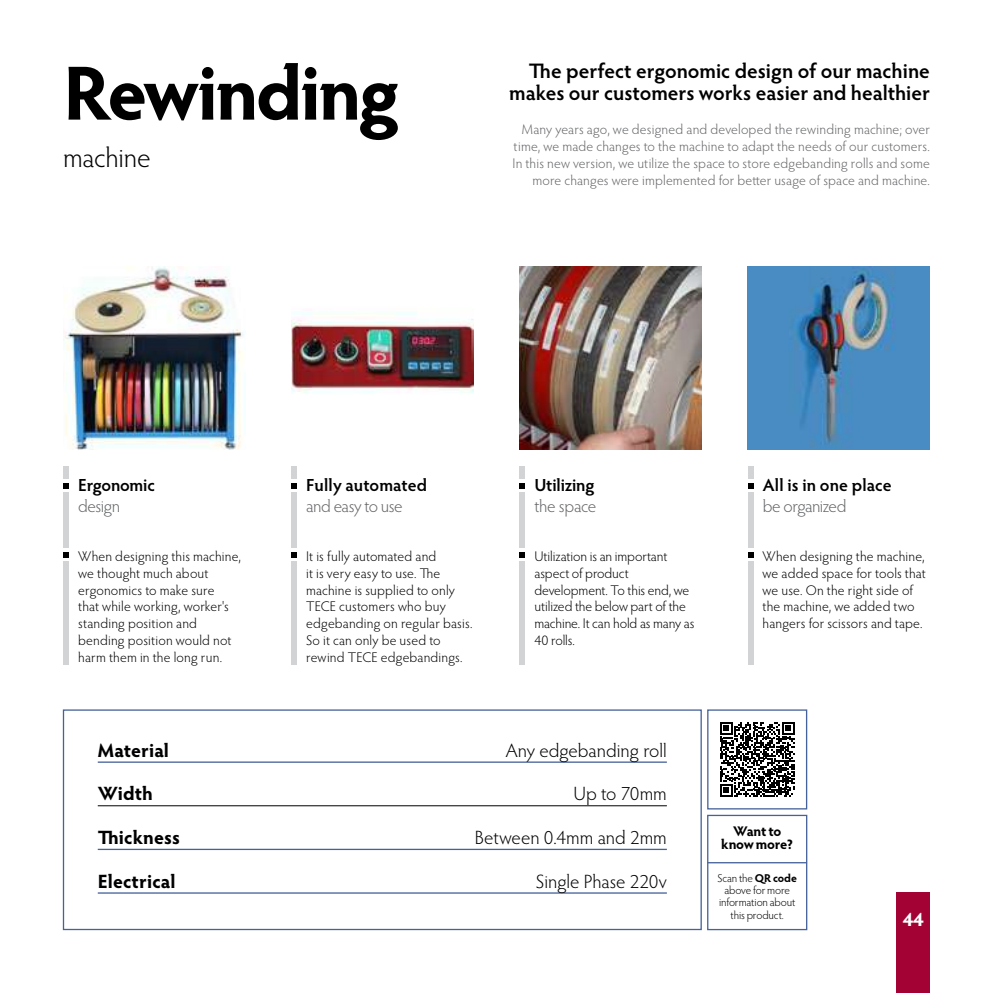
<style>
.page{position:relative;width:993px;height:993px;background:#fff}
.page>*{position:absolute;margin:0;border:0;box-sizing:border-box;transform-origin:0 0}
.t1{font:700 77px "Hypatia Sans Pro";letter-spacing:-.03em;color:#000}
.t2{font:300 28px "Hypatia Sans Pro";letter-spacing:-.01em;color:#000}
.t3{font:600 21px/21px "Hypatia Sans Pro";color:#000;text-align:right}
.t4{font:300 19.25px "Hypatia Sans Pro";color:#000}
.t5{font:700 19.25px "Hypatia Sans Pro";letter-spacing:.005em;color:#000}
.t6{font:700 19.25px "Hypatia Sans Pro";color:#fff}
.t7{font:600 17.5px "Hypatia Sans Pro";color:#000}
.t8{font:300 17.5px "Hypatia Sans Pro";letter-spacing:-.025em;color:#636466}
.t9{font:300 14px/16.8px "Hypatia Sans Pro";letter-spacing:.01em;color:#000}
.t10{font:300 14px/16.8px "Hypatia Sans Pro";letter-spacing:.01em;color:#636466;text-align:right}
.t11{font:700 14px/13.1px "Hypatia Sans Pro";letter-spacing:-.015em;color:#000;text-align:center}
.t12{font:300 11.38px/12.2px "Hypatia Sans Pro";letter-spacing:-.01em;color:#000;text-align:center}
.s1{font-weight:700}
</style>
<div class="page">
<div style="left:63px;top:466px;width:6px;height:198px;background:#d1d3d4"></div>
<img style="left:63px;top:267px;width:182px;height:182px">
<img style="left:291px;top:312px;width:182px;height:81px">
<div style="left:60px;top:548px;width:12px;height:12px;background:#fff"></div>
<svg style="left:63px;top:552px;width:6px;height:5px"></svg>
<div style="left:60px;top:479px;width:12px;height:12px;background:#fff"></div>
<svg style="left:63px;top:483px;width:6px;height:5px"></svg>
<div style="left:291px;top:466px;width:6px;height:198px;background:#d1d3d4"></div>
<div style="left:288px;top:548px;width:12px;height:12px;background:#fff"></div>
<svg style="left:291px;top:552px;width:6px;height:5px"></svg>
<div style="left:288px;top:479px;width:12px;height:12px;background:#fff"></div>
<svg style="left:291px;top:483px;width:6px;height:5px"></svg>
<div style="left:519px;top:466px;width:6px;height:198px;background:#d1d3d4"></div>
<div style="left:516px;top:548px;width:12px;height:12px;background:#fff"></div>
<svg style="left:519px;top:552px;width:6px;height:5px"></svg>
<div style="left:516px;top:479px;width:12px;height:12px;background:#fff"></div>
<svg style="left:519px;top:483px;width:6px;height:5px"></svg>
<div style="left:747px;top:466px;width:6px;height:198px;background:#d1d3d4"></div>
<svg style="left:747px;top:548px;width:7px;height:12px"></svg>
<svg style="left:747px;top:551px;width:6px;height:6px"></svg>
<svg style="left:747px;top:479px;width:7px;height:12px"></svg>
<svg style="left:747px;top:483px;width:6px;height:5px"></svg>
<hr style="left:98px;top:761px;width:568px;height:1px;background:#46629a">
<hr style="left:98px;top:805px;width:568px;height:1px;background:#000">
<hr style="left:98px;top:848px;width:568px;height:1px;background:#46629a">
<hr style="left:98px;top:892px;width:568px;height:1px;background:#46629a">
<div style="left:63px;top:709px;width:638px;height:220px;border:1px solid #46629a"></div>
<div style="left:706px;top:814px;width:101px;height:115px;border:1px solid #46629a"></div>
<div style="left:707px;top:709px;width:100px;height:100px;border:1px solid #46629a"></div>
<svg style="left:720px;top:722px;width:74px;height:74px"></svg>
<hr style="left:707px;top:861px;width:99px;height:2px;background:#46629a">
<img style="left:519px;top:267px;width:182px;height:182px">
<img style="left:747px;top:267px;width:182px;height:182px">
<div style="left:896px;top:892px;width:33px;height:100px;background:#a30234"></div>
<h1 class="t1" style="left:63px;top:38px;width:338px">Rewinding</h1>
<h2 class="t2" style="left:63px;top:139px;width:89px">machine</h2>
<h3 class="t3" style="left:509px;top:60px;width:422px">The perfect ergonomic design of our machine makes our customers works easier and healthier</h3>
<p class="t10" style="left:512px;top:121px;width:419px">Many years ago, we designed and developed the rewinding machine; over time, we made changes to the machine to adapt the needs of our customers.<br>In this new version, we utilize the space to store edgebanding rolls and some more changes were implemented for better usage of space and machine.</p>
<p class="t7" style="left:306px;top:472px;width:122px">Fully automated</p>
<p class="t8" style="left:306px;top:494px;width:98px">and easy to use</p>
<p class="t7" style="left:534px;top:472px;width:61px">Utilizing</p>
<p class="t8" style="left:534px;top:494px;width:63px">the space</p>
<p class="t7" style="left:762px;top:472px;width:130px">All is in one place</p>
<p class="t8" style="left:762px;top:494px;width:85px">be organized</p>
<p class="t7" style="left:78px;top:472px;width:78px">Ergonomic</p>
<p class="t8" style="left:78px;top:494px;width:44px">design</p>
<p class="t9" style="left:78px;top:547px;width:164px">When designing this machine, we thought much about ergonomics to make sure<br>that while working, worker's standing position and bending position would not harm them in the long run.</p>
<p class="t9" style="left:306px;top:547px;width:168px">It is fully automated and<br>it is very easy to use. The machine is supplied to only<br>TECE customers who buy edgebanding on regular basis.<br>So it can only be used to rewind TECE edgebandings.</p>
<p class="t9" style="left:534px;top:547px;width:161px">Utilization is an important aspect of product development. To this end, we utilized the below part of the machine. It can hold as many as<br>40 rolls.</p>
<p class="t9" style="left:762px;top:547px;width:165px">When designing the machine, we added space for tools that we use. On the right side of the machine, we added two hangers for scissors and tape.</p>
<h3 class="t5" style="left:98px;top:736px;width:73px">Material</h3>
<h3 class="t4" style="left:505px;top:737px;width:163px">Any edgebanding roll</h3>
<h3 class="t5" style="left:98px;top:779px;width:57px">Width</h3>
<h3 class="t4" style="left:573px;top:781px;width:95px">Up to 70mm</h3>
<h3 class="t5" style="left:98px;top:823px;width:84px">Thickness</h3>
<h3 class="t4" style="left:474px;top:824px;width:193px">Between 0.4mm and 2mm</h3>
<h3 class="t5" style="left:98px;top:867px;width:79px">Electrical</h3>
<h3 class="t4" style="left:535px;top:868px;width:132px">Single Phase 220v</h3>
<p class="t11" style="left:721px;top:823px;width:73px">Want to know more?</p>
<p class="t12" style="left:717px;top:871px;width:81px">Scan the <span class="s1">QR code </span>above for more information about this product.</p>
<h3 class="t6" style="left:902px;top:905px;width:23px">44</h3>
</div>
